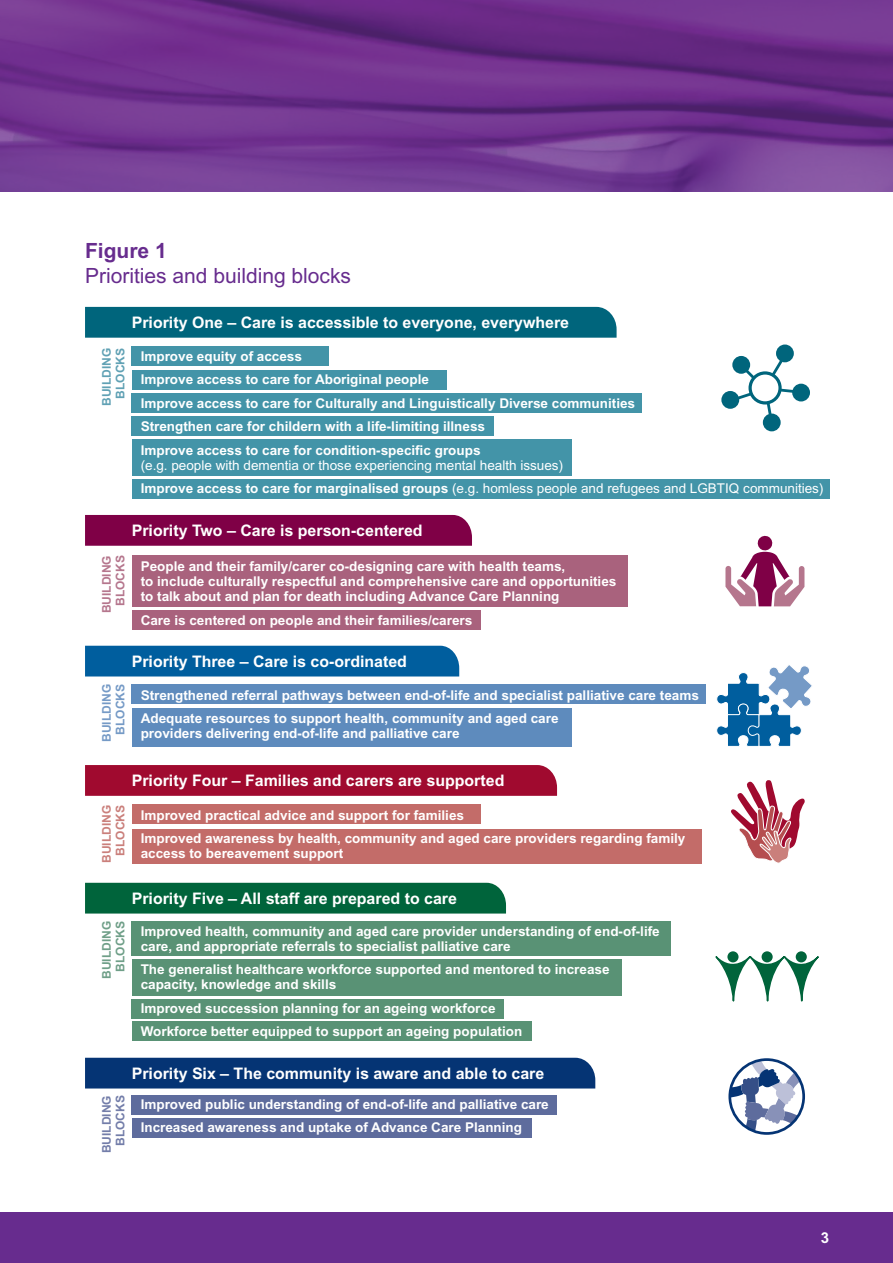
<style>
.page{position:relative;width:893px;height:1263px;background:#fff}
.page>*{position:absolute;margin:0;border:0;box-sizing:border-box;transform-origin:0 0}
.Body_Copy{font:21px/25.2px "Arial MT Std";color:#672c8e}
.Body_Copy-2{font:700 15.9px "Arial MT Std";color:#fff}
.t1{font:700 15px "Arial MT Std";color:#fff}
.Body_Copy-3{font:700 13.5px/15px "Arial MT Std";color:#fff}
.Body_Copy-4{font:13.5px/15px "Arial MT Std";color:#fff}
.Body_Copy-5{font:700 12px/13.5px "Arial MT Std";color:#b5768d;text-align:right}
.Body_Copy-6{font:700 12px/13.5px "Arial MT Std";color:#759ac6;text-align:right}
.Body_Copy-7{font:700 12px/13.5px "Arial MT Std";color:#60a1b4;text-align:right}
.Body_Copy-8{font:700 12px/13.5px "Arial MT Std";color:#ca7f7b;text-align:right}
.Body_Copy-9{font:700 12px/13.5px "Arial MT Std";color:#6f9f88;text-align:right}
.Body_Copy-10{font:700 12px/13.5px "Arial MT Std";color:#737da9;text-align:right}
.s1{font-weight:700}
</style>
<div class="page">
<div style="left:0;top:1212px;width:893px;height:51px;background:#672c8e"></div>
<img style="left:0;top:0;width:893px;height:191px">
<div style="left:132px;top:1118px;width:399px;height:19px;background:#5e6c9d"></div>
<div style="left:132px;top:1095px;width:425px;height:19px;background:#5e6c9d"></div>
<div style="left:132px;top:1021px;width:399px;height:20px;background:#599275"></div>
<div style="left:132px;top:999px;width:372px;height:19px;background:#599275"></div>
<div style="left:132px;top:960px;width:490px;height:36px;background:#599275"></div>
<div style="left:132px;top:922px;width:539px;height:34px;background:#599275"></div>
<div style="left:132px;top:829px;width:570px;height:34px;background:#c36c69"></div>
<div style="left:132px;top:805px;width:348px;height:19px;background:#c36c69"></div>
<div style="left:132px;top:708px;width:439px;height:39px;background:#5e8bbd"></div>
<div style="left:132px;top:684px;width:574px;height:20px;background:#5e8bbd"></div>
<div style="left:132px;top:555px;width:496px;height:51px;background:#a9627d"></div>
<div style="left:132px;top:610px;width:348px;height:19px;background:#a9627d"></div>
<div style="left:132px;top:479px;width:697px;height:20px;background:#4394a8"></div>
<div style="left:132px;top:439px;width:439px;height:37px;background:#4394a8"></div>
<div style="left:132px;top:417px;width:362px;height:19px;background:#4394a8"></div>
<div style="left:132px;top:370px;width:314px;height:19px;background:#4394a8"></div>
<div style="left:132px;top:346px;width:197px;height:20px;background:#4394a8"></div>
<div style="left:85px;top:307px;width:532px;height:31px;background:#00657c"></div>
<div style="left:85px;top:515px;width:387px;height:31px;background:#7f0046"></div>
<svg style="left:716px;top:665px;width:96px;height:82px"></svg>
<svg style="left:731px;top:780px;width:74px;height:83px"></svg>
<svg style="left:732px;top:1059px;width:72px;height:74px"></svg>
<div style="left:728px;top:1058px;width:77px;height:77px;border:3px solid #053474;border-radius:50%"></div>
<div style="left:85px;top:646px;width:374px;height:30px;background:#005e9e"></div>
<svg style="left:85px;top:765px;width:472px;height:31px;background:#a10d31"></svg>
<div style="left:85px;top:883px;width:421px;height:30px;background:#00643b"></div>
<div style="left:85px;top:1058px;width:510px;height:30px;background:#053474"></div>
<div style="left:132px;top:393px;width:510px;height:20px;background:#4394a8"></div>
<div style="left:727px;top:951px;width:11px;height:11px;background:#00643b;border-radius:50%"></div>
<div style="left:762px;top:951px;width:11px;height:11px;background:#00643b;border-radius:50%"></div>
<svg style="left:796px;top:951px;width:11px;height:11px"></svg>
<svg style="left:715px;top:955px;width:104px;height:46px"></svg>
<svg style="left:737px;top:358px;width:61px;height:58px"></svg>
<div style="left:732px;top:356px;width:18px;height:18px;background:#00657c;border-radius:50%"></div>
<div style="left:776px;top:344px;width:18px;height:18px;background:#00657c;border-radius:50%"></div>
<div style="left:721px;top:391px;width:18px;height:18px;background:#00657c;border-radius:50%"></div>
<div style="left:763px;top:414px;width:18px;height:17px;background:#00657c;border-radius:50%"></div>
<div style="left:792px;top:384px;width:18px;height:17px;background:#00657c;border-radius:50%"></div>
<svg style="left:725px;top:535px;width:80px;height:72px"></svg>
<p class="Body_Copy" style="left:85px;top:238px;width:268px"><span class="s1">Figure 1<br></span>Priorities and building blocks</p>
<p class="Body_Copy-2" style="left:132px;top:313px;width:439px">Priority One – Care is accessible to everyone, everywhere</p>
<p class="Body_Copy-7" style="left:100px;top:406px;width:59px;rotate:-90deg">BUILDING<br>BLOCKS</p>
<p class="Body_Copy-3" style="left:141px;top:348px;width:163px">Improve equity of access</p>
<p class="Body_Copy-3" style="left:141px;top:372px;width:290px">Improve access to care for Aboriginal people</p>
<p class="Body_Copy-3" style="left:141px;top:395px;width:496px">Improve access to care for Culturally and Linguistically Diverse communities</p>
<p class="Body_Copy-3" style="left:141px;top:419px;width:346px">Strengthen care for childern with a life-limiting illness</p>
<p class="Body_Copy-4" style="left:141px;top:442px;width:424px"><span class="s1">Improve access to care for condition-specific groups<br></span>(e.g. people with dementia or those experiencing mental health issues)</p>
<p class="Body_Copy-4" style="left:141px;top:481px;width:684px"><span class="s1">Improve access to care for marginalised groups</span> (e.g. homless people and refugees and LGBTIQ communities)</p>
<p class="Body_Copy-5" style="left:100px;top:613px;width:59px;rotate:-90deg">BUILDING<br>BLOCKS</p>
<p class="Body_Copy-6" style="left:100px;top:742px;width:59px;rotate:-90deg">BUILDING<br>BLOCKS</p>
<p class="Body_Copy-8" style="left:100px;top:863px;width:59px;rotate:-90deg">BUILDING<br>BLOCKS</p>
<p class="Body_Copy-9" style="left:100px;top:979px;width:59px;rotate:-90deg">BUILDING<br>BLOCKS</p>
<p class="Body_Copy-10" style="left:100px;top:1153px;width:59px;rotate:-90deg">BUILDING<br>BLOCKS</p>
<p class="Body_Copy-2" style="left:132px;top:521px;width:292px">Priority Two – Care is person-centered</p>
<p class="Body_Copy-3" style="left:141px;top:559px;width:477px">People and their family/carer co-designing care with health teams,<br>to include culturally respectful and comprehensive care and opportunities to talk about and plan for death including Advance Care Planning</p>
<p class="Body_Copy-3" style="left:141px;top:612px;width:333px">Care is centered on people and their families/carers</p>
<p class="Body_Copy-2" style="left:132px;top:652px;width:277px">Priority Three – Care is co-ordinated</p>
<p class="Body_Copy-3" style="left:141px;top:687px;width:560px">Strengthened referral pathways between end-of-life and specialist palliative care teams</p>
<p class="Body_Copy-3" style="left:141px;top:711px;width:419px">Adequate resources to support health, community and aged care providers delivering end-of-life and palliative care</p>
<p class="Body_Copy-2" style="left:132px;top:771px;width:374px">Priority Four – Families and carers are supported</p>
<p class="Body_Copy-3" style="left:141px;top:807px;width:325px">Improved practical advice and support for families</p>
<p class="Body_Copy-3" style="left:141px;top:831px;width:546px">Improved awareness by health, community and aged care providers regarding family access to bereavement support</p>
<p class="Body_Copy-2" style="left:132px;top:889px;width:327px">Priority Five – All staff are prepared to care</p>
<p class="Body_Copy-3" style="left:141px;top:923px;width:521px">Improved health, community and aged care provider understanding of end-of-life care, and appropriate referrals to specialist palliative care</p>
<p class="Body_Copy-3" style="left:141px;top:962px;width:470px">The generalist healthcare workforce supported and mentored to increase capacity, knowledge and skills</p>
<p class="Body_Copy-3" style="left:141px;top:1000px;width:356px">Improved succession planning for an ageing workforce</p>
<p class="Body_Copy-3" style="left:141px;top:1024px;width:383px">Workforce better equipped to support an ageing population</p>
<p class="Body_Copy-2" style="left:132px;top:1064px;width:414px">Priority Six – The community is aware and able to care</p>
<p class="Body_Copy-3" style="left:141px;top:1096px;width:410px">Improved public understanding of end-of-life and palliative care</p>
<p class="Body_Copy-3" style="left:141px;top:1120px;width:383px">Increased awareness and uptake of Advance Care Planning</p>
<p class="t1" style="left:821px;top:1229px;width:10px">3</p>
</div>
